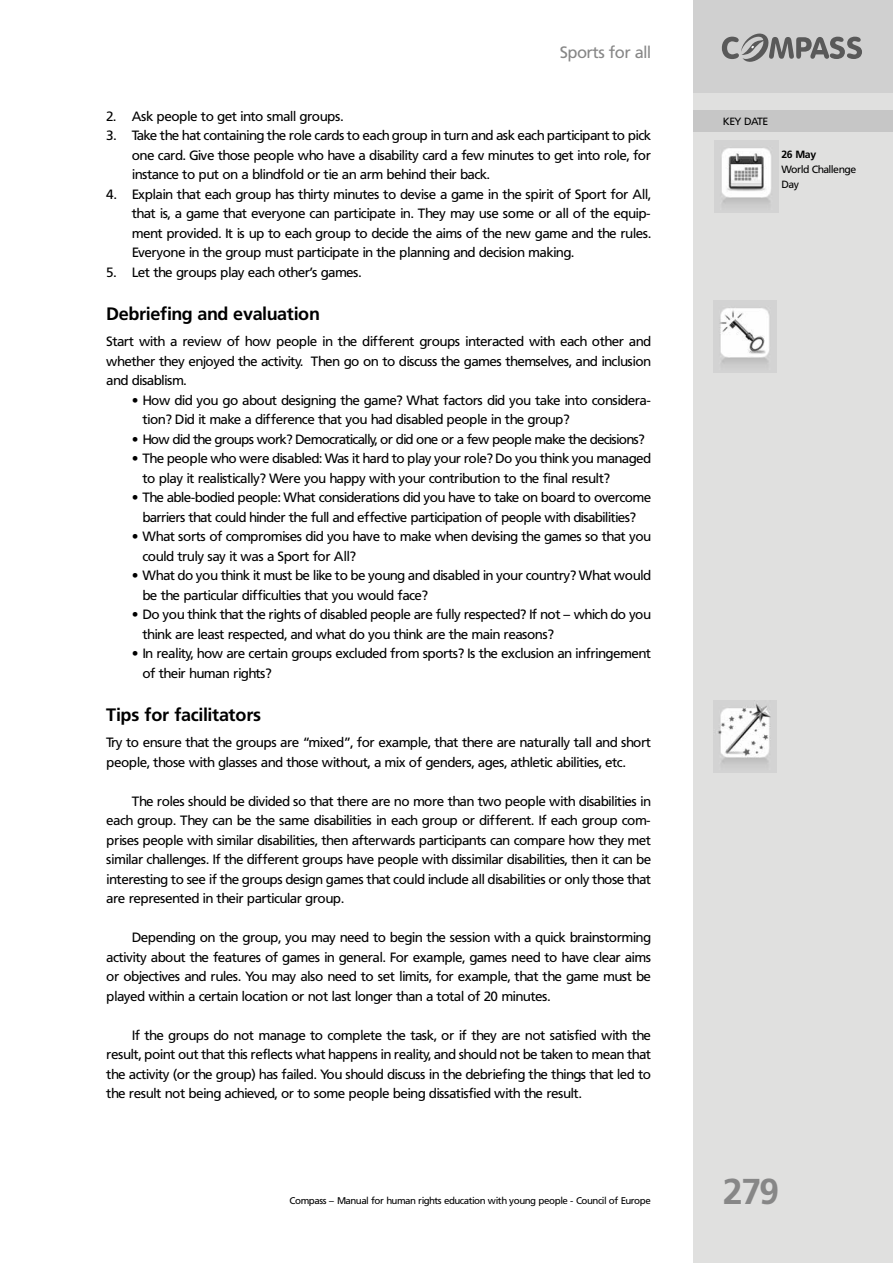
<style>
.page{position:relative;width:893px;height:1263px;background:#fff}
.page>*{position:absolute;margin:0;border:0;box-sizing:border-box;transform-origin:0 0}
.t1{font:700 36px "Frutiger PFL";color:#878787}
.t2{font:700 18px "Frutiger PFL";color:#000}
.t3{font:16.5px "Frutiger PFL";color:#878787}
.t4{font:13.5px/19.5px "Frutiger PFL";color:#000}
.t5{font:13.5px "Frutiger PFL";letter-spacing:-.02em;color:#000}
.t6{font:10.5px/15px "Frutiger PFL";color:#000}
.t7{font:700 10.5px "Frutiger PFL";color:#000}
.t8{font:9.75px "Frutiger PFL";color:#000}
</style>
<div class="page">
<div style="left:693px;top:0;width:200px;height:1263px;background:#e0e0df"></div>
<div style="left:693px;top:0;width:200px;height:93px;background:#d0d0d0"></div>
<svg style="left:722px;top:33px;width:140px;height:29px"></svg>
<div style="left:693px;top:111px;width:200px;height:21px;background:#c6c6c6"></div>
<img style="left:714px;top:140px;width:64px;height:72px">
<img style="left:713px;top:301px;width:64px;height:72px">
<img style="left:713px;top:701px;width:64px;height:72px">
<p class="t3" style="left:560px;top:43px;width:92px">Sports for all</p>
<p class="t4" style="left:106px;top:106px;width:238px">2. Ask people to get into small groups.</p>
<p class="t4" style="left:132px;top:126px;width:520px;text-align:justify;text-indent:-26px">3. Take the hat containing the role cards to each group in turn and ask each participant to pick one card. Give those people who have a disability card a few minutes to get into role, for instance to put on a blindfold or tie an arm behind their back.</p>
<p class="t4" style="left:132px;top:184px;width:520px;text-align:justify;text-indent:-26px">4. Explain that each group has thirty minutes to devise a game in the spirit of Sport for All, that is, a game that everyone can participate in. They may use some or all of the equip&shy;ment provided. It is up to each group to decide the aims of the new game and the rules.<br>Everyone in the group must participate in the planning and decision making.</p>
<p class="t4" style="left:106px;top:262px;width:256px">5. Let the groups play each other’s games.</p>
<h2 class="t2" style="left:106px;top:303px;width:215px">Debriefing and evaluation</h2>
<p class="t4" style="left:106px;top:332px;width:546px;text-align:justify">Start with a review of how people in the different groups interacted with each other and whether they enjoyed the activity. Then go on to discuss the games themselves, and inclusion and disablism.</p>
<p class="t4" style="left:142px;top:390px;width:510px;text-indent:-11px">• How did you go about designing the game? What factors did you take into considera&shy;tion? Did it make a difference that you had disabled people in the group?</p>
<p class="t5" style="left:132px;top:431px;width:514px">• How did the groups work? Democratically, or did one or a few people make the decisions?</p>
<p class="t4" style="left:142px;top:449px;width:510px;text-indent:-11px">• The people who were disabled: Was it hard to play your role? Do you think you managed to play it realistically? Were you happy with your contribution to the final result?</p>
<p class="t4" style="left:132px;top:488px;width:520px;text-align:center">• The able-bodied people: What considerations did you have to take on board to overcome barriers that could hinder the full and effective participation of people with disabilities?</p>
<p class="t4" style="left:142px;top:527px;width:510px;text-indent:-11px">• What sorts of compromises did you have to make when devising the games so that you could truly say it was a Sport for All?</p>
<p class="t4" style="left:142px;top:566px;width:510px;text-indent:-11px">• What do you think it must be like to be young and disabled in your country? What would be the particular difficulties that you would face?</p>
<p class="t4" style="left:142px;top:605px;width:510px;text-indent:-11px">• Do you think that the rights of disabled people are fully respected? If not – which do you think are least respected, and what do you think are the main reasons?</p>
<p class="t4" style="left:142px;top:644px;width:510px;text-indent:-11px">• In reality, how are certain groups excluded from sports? Is the exclusion an infringement of their human rights?</p>
<h2 class="t2" style="left:106px;top:704px;width:156px">Tips for facilitators</h2>
<p class="t4" style="left:106px;top:733px;width:546px">Try to ensure that the groups are “mixed”, for example, that there are naturally tall and short people, those with glasses and those without, a mix of genders, ages, athletic abilities, etc.</p>
<p class="t4" style="left:106px;top:791px;width:546px;text-align:justify;text-indent:26px">The roles should be divided so that there are no more than two people with disabilities in each group. They can be the same disabilities in each group or different. If each group com&shy;prises people with similar disabilities, then afterwards participants can compare how they met similar challenges. If the different groups have people with dissimilar disabilities, then it can be interesting to see if the groups design games that could include all disabilities or only those that are represented in their particular group.</p>
<p class="t4" style="left:106px;top:928px;width:546px;text-align:justify;text-indent:26px">Depending on the group, you may need to begin the session with a quick brainstorming activity about the features of games in general. For example, games need to have clear aims or objectives and rules. You may also need to set limits, for example, that the game must be played within a certain location or not last longer than a total of 20 minutes.</p>
<p class="t4" style="left:106px;top:1025px;width:546px;text-align:justify;text-indent:26px">If the groups do not manage to complete the task, or if they are not satisfied with the result, point out that this reflects what happens in reality, and should not be taken to mean that the activity (or the group) has failed. You should discuss in the debriefing the things that led to the result not being achieved, or to some people being dissatisfied with the result.</p>
<p class="t8" style="left:290px;top:1194px;width:362px">Compass – Manual for human rights education with young people - Council of Europe</p>
<p class="t6" style="left:723px;top:114px;width:46px">KEY DATE</p>
<p class="t7" style="left:781px;top:148px;width:36px">26 May</p>
<p class="t6" style="left:781px;top:162px;width:76px">World Challenge<br>Day</p>
<h1 class="t1" style="left:723px;top:1170px;width:57px">279</h1>
</div>
